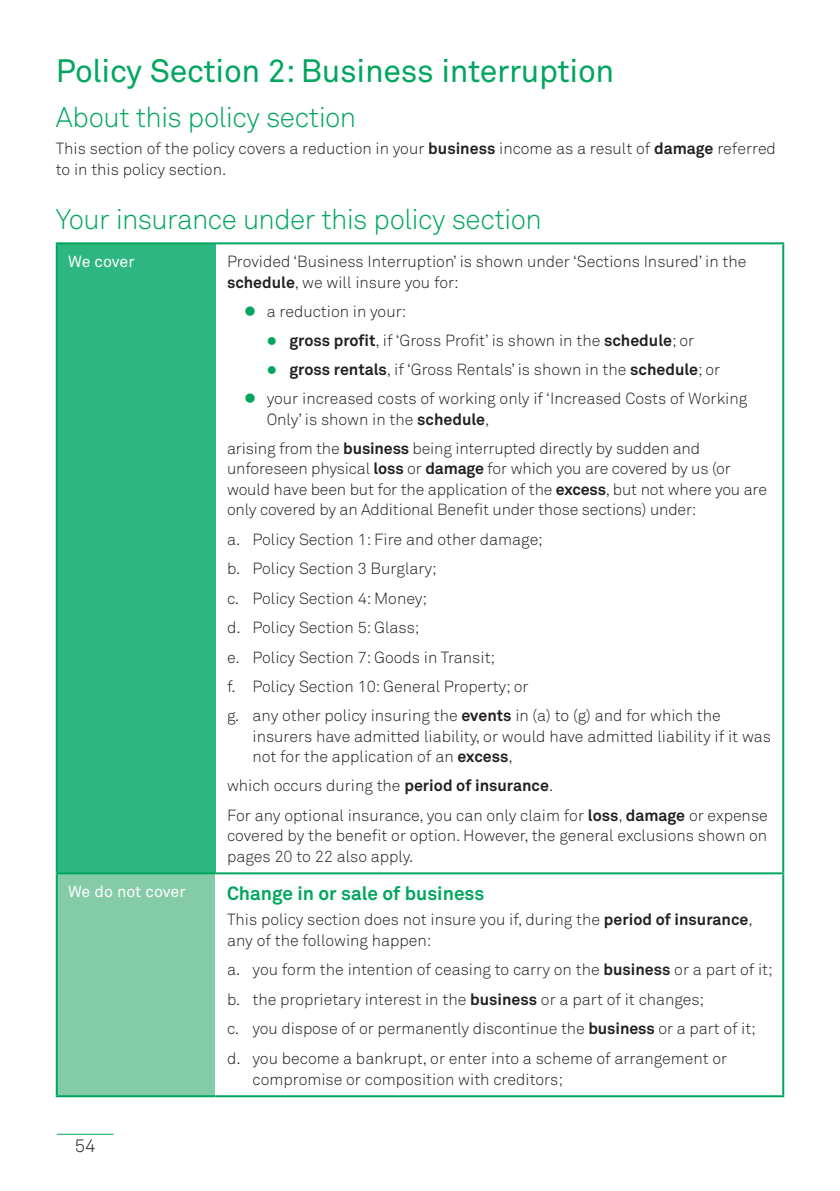
<style>
.page{position:relative;width:840px;height:1191px;background:#fff}
.page>*{position:absolute;margin:0;border:0;box-sizing:border-box;transform-origin:0 0}
.t1{font:32px "Akkurat Std";letter-spacing:-.01em;color:#00a65f}
.t2{font:300 28px "Akkurat Std";letter-spacing:-.02em;color:#00a65f}
.t3{font:700 19px "Akkurat Std";color:#00a65f}
.t4{font:300 18px "Akkurat Std";color:#231f20}
.t5{font:300 16px/29.4px "Akkurat Std";color:#231f20}
.t6{font:16px "Akkurat Std";letter-spacing:-.005em;color:#fff}
.s1{font-weight:700}
</style>
<div class="page">
<div style="left:57px;top:243px;width:158px;height:630px;background:#2eb681"></div>
<div style="left:57px;top:873px;width:158px;height:223px;background:#84cba7"></div>
<hr style="left:56px;top:872px;width:159px;height:2px;background:#00a65f">
<hr style="left:56px;top:874px;width:2px;height:221px;background:#00a65f">
<hr style="left:56px;top:242px;width:159px;height:2px;background:#00a65f">
<hr style="left:56px;top:244px;width:2px;height:628px;background:#00a65f">
<hr style="left:781px;top:244px;width:2px;height:628px;background:#00a65f">
<hr style="left:781px;top:874px;width:2px;height:221px;background:#00a65f">
<hr style="left:56px;top:1095px;width:159px;height:2px;background:#00a65f">
<hr style="left:215px;top:1095px;width:568px;height:2px;background:#00a65f">
<hr style="left:215px;top:242px;width:568px;height:2px;background:#00a65f">
<hr style="left:215px;top:872px;width:568px;height:2px;background:#00a65f">
<hr style="left:57px;top:1133px;width:56px;height:1px;background:#00a65f">
<h1 class="t1" style="left:56px;top:52px;width:559px">Policy Section 2: Business interruption</h1>
<h2 class="t2" style="left:56px;top:101px;width:302px">About this policy section</h2>
<p class="t5" style="left:56px;top:138px;width:721px;line-height:21px">This section of the policy covers a reduction in your <span class="s1">business</span> income as a result of <span class="s1">damage</span> referred to in this policy section.</p>
<h2 class="t2" style="left:56px;top:202px;width:487px">Your insurance under this policy section</h2>
<p class="t6" style="left:68px;top:252px;width:68px">We cover</p>
<p class="t5" style="left:227px;top:251px;width:520px;line-height:21px">Provided ‘Business Interruption’ is shown under ‘Sections Insured’ in the <span class="s1">schedule</span>, we will insure you for:</p>
<p class="t5" style="left:266px;top:297px;width:141px">a reduction in your:</p>
<p class="t5" style="left:289px;top:326px;width:406px"><span class="s1">gross profit</span>, if ‘Gross Profit’ is shown in the <span class="s1">schedule</span>; or</p>
<p class="t5" style="left:289px;top:355px;width:432px"><span class="s1">gross rentals</span>, if ‘Gross Rentals’ is shown in the <span class="s1">schedule</span>; or</p>
<p class="t5" style="left:266px;top:384px;width:482px">your increased costs of working only if ‘Increased Costs of Working</p>
<p class="t5" style="left:227px;top:405px;width:474px;text-indent:40px">Only’ is shown in the <span class="s1">schedule</span>,<br>arising from the <span class="s1">business</span> being interrupted directly by sudden and</p>
<p class="t5" style="left:227px;top:458px;width:541px;line-height:20.4px">unforeseen physical <span class="s1">loss</span> or <span class="s1">damage</span> for which you are covered by us (or would have been but for the application of the <span class="s1">excess</span>, but not where you are only covered by an Additional Benefit under those sections) under:</p>
<p class="t5" style="left:227px;top:524px;width:495px">a. Policy Section 1: Fire and other damage;<br>b. Policy Section 3 Burglary;<br>c. Policy Section 4: Money;<br>d. Policy Section 5: Glass;<br>e. Policy Section 7: Goods in Transit;<br>f. Policy Section 10: General Property; or<br>g. any other policy insuring the <span class="s1">events</span> in (a) to (g) and for which the</p>
<p class="t5" style="left:252px;top:726px;width:519px;line-height:20.4px">insurers have admitted liability, or would have admitted liability if it was not for the application of an <span class="s1">excess</span>,</p>
<p class="t5" style="left:227px;top:771px;width:542px">which occurs during the <span class="s1">period of insurance</span>.<br>For any optional insurance, you can only claim for <span class="s1">loss</span>, <span class="s1">damage</span> or expense</p>
<p class="t5" style="left:227px;top:825px;width:541px;line-height:21px">covered by the benefit or option. However, the general exclusions shown on pages 20 to 22 also apply.</p>
<p class="t6" style="left:68px;top:882px;width:119px">We do not cover</p>
<p class="t3" style="left:227px;top:881px;width:259px">Change in or sale of business</p>
<p class="t5" style="left:227px;top:908px;width:527px;line-height:21px">This policy section does not insure you if, during the <span class="s1">period of insurance</span>, any of the following happen:</p>
<p class="t5" style="left:227px;top:955px;width:547px">a. you form the intention of ceasing to carry on the <span class="s1">business</span> or a part of it; b. the proprietary interest in the <span class="s1">business</span> or a part of it changes;<br>c. you dispose of or permanently discontinue the <span class="s1">business</span> or a part of it; d. you become a bankrupt, or enter into a scheme of arrangement or</p>
<p class="t5" style="left:252px;top:1064px;width:312px">compromise or composition with creditors;</p>
<p class="t4" style="left:75px;top:1135px;width:22px">54</p>
</div>
